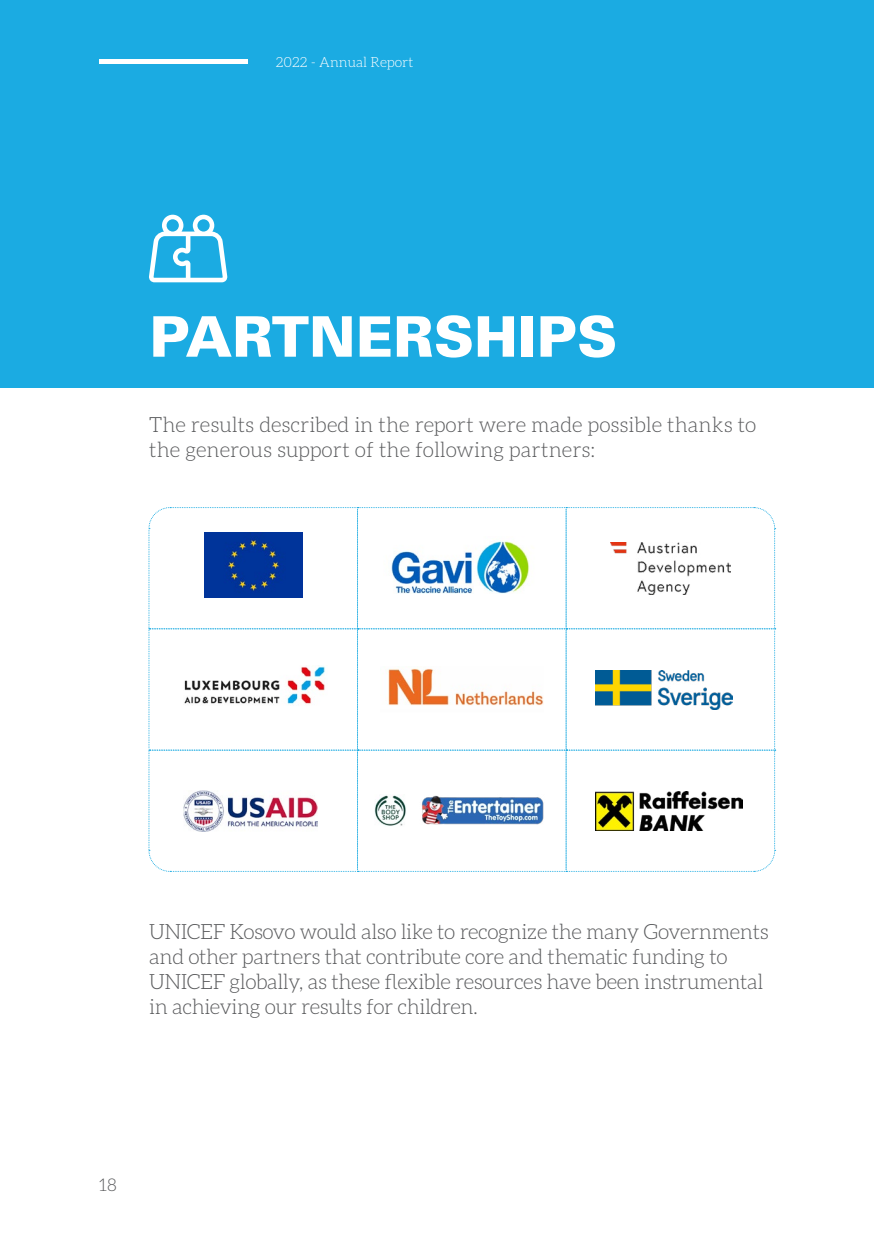
<style>
.page{position:relative;width:874px;height:1241px;background:#fff}
.page>*{position:absolute;margin:0;border:0;box-sizing:border-box;transform-origin:0 0}
.t1{font:56px "Univers LT 75 Blk";color:#fff}
.t2{font:300 21px/25.2px "Aleo";letter-spacing:-.02em;color:#58595b}
.t3{font:300 21px/25.2px "Aleo";color:#58595b}
.t4{font:300 17.5px "Aleo";color:#58595b}
.t5{font:300 14px "Aleo";color:#fff}
</style>
<div class="page">
<div style="left:0;top:0;width:873px;height:387px;background:#1babe2"></div>
<svg style="left:148px;top:507px;width:627px;height:365px"></svg>
<img style="left:204px;top:532px;width:98px;height:65px">
<img style="left:594px;top:791px;width:148px;height:39px">
<img style="left:595px;top:670px;width:137px;height:39px">
<img style="left:178px;top:665px;width:150px;height:44px">
<img style="left:184px;top:790px;width:133px;height:41px">
<img style="left:380px;top:666px;width:163px;height:46px">
<img style="left:374px;top:794px;width:32px;height:32px">
<img style="left:419px;top:794px;width:126px;height:32px">
<img style="left:383px;top:537px;width:153px;height:56px">
<img style="left:609px;top:542px;width:121px;height:52px">
<div style="left:99px;top:59px;width:149px;height:5px;background:#fff"></div>
<svg style="left:149px;top:215px;width:78px;height:67px"></svg>
<p class="t5" style="left:276px;top:55px;width:139px">2022 - Annual Report</p>
<h1 class="t1" style="left:149px;top:301px;width:469px">PARTNERSHIPS</h1>
<p class="t3" style="left:149px;top:412px;width:608px">The results described in the report were made possible thanks to the generous support of the following partners:</p>
<p class="t2" style="left:149px;top:918px;width:620px">UNICEF Kosovo would also like to recognize the many Governments and other partners that contribute core and thematic funding to UNICEF globally, as these flexible resources have been instrumental in achieving our results for children.</p>
<p class="t4" style="left:99px;top:1174px;width:19px">18</p>
</div>
